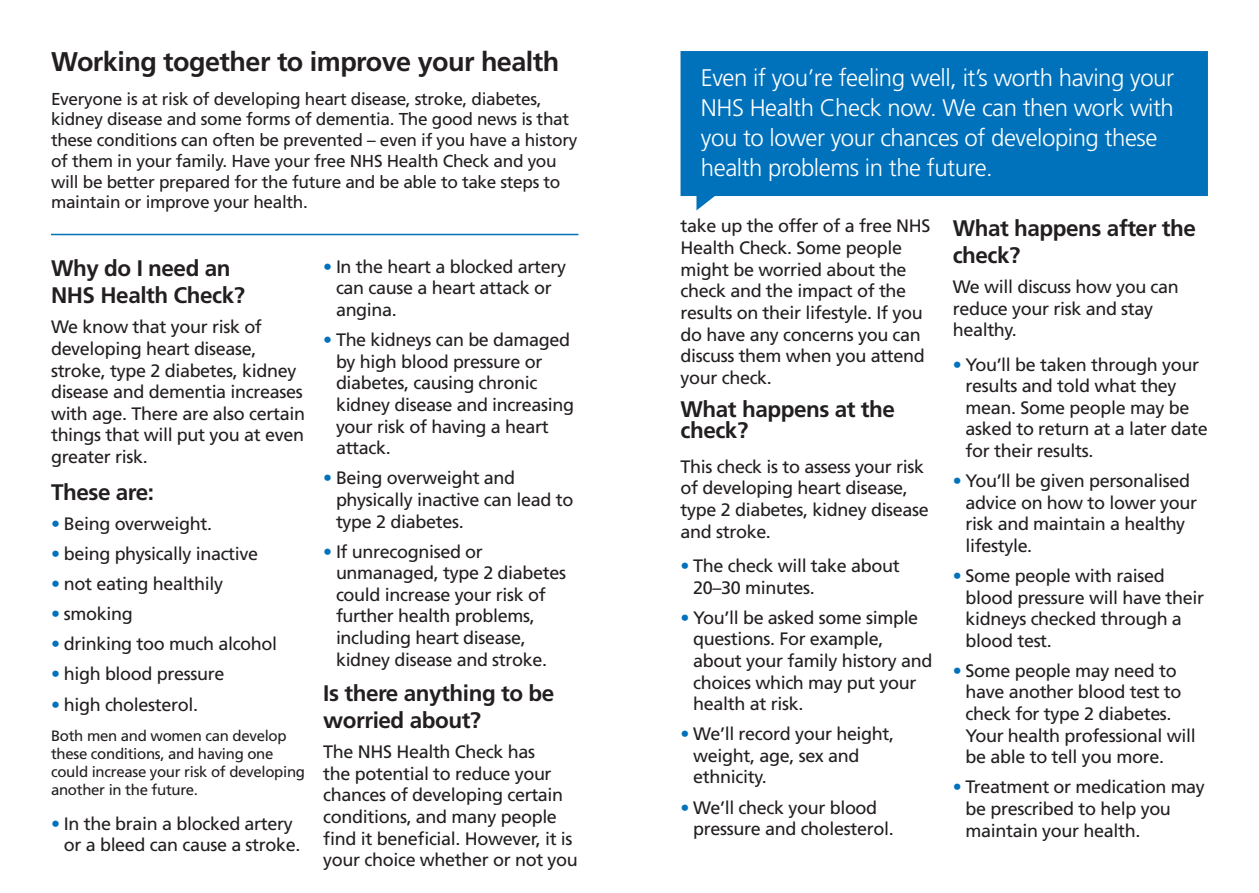
<style>
.page{position:relative;width:1259px;height:893px;background:#fff}
.page>*{position:absolute;margin:0;border:0;box-sizing:border-box;transform-origin:0 0}
.Heading_1{font:700 27px "Frutiger LT";letter-spacing:-.02em;color:#231f20}
.t1{font:300 24px/30px "Frutiger LT";letter-spacing:-.02em;color:#fff}
.Heading_2{font:700 22.5px/27px "Frutiger LT";letter-spacing:-.02em;color:#231f20}
.Paragraph_Style_1{font:700 22.5px/21px "Frutiger LT";letter-spacing:-.02em;color:#231f20}
.Paragraph_Style_1-2{font:18px/21.6px "Frutiger LT";letter-spacing:-.02em;color:#231f20}
.Intro_paragraph{font:17.25px/20.7px "Frutiger LT";letter-spacing:-.02em;color:#231f20}
.Paragraph_Style_2{font:15px/18px "Frutiger LT";letter-spacing:-.02em;color:#231f20}
.s1{color:#0072bc}
</style>
<div class="page">
<hr style="left:51px;top:234px;width:527px;height:1px;background:#0072bc">
<svg style="left:680px;top:51px;width:528px;height:159px;background:#167ec2"></svg>
<p class="Heading_1" style="left:51px;top:46px;width:510px">Working together to improve your health</p>
<p class="Intro_paragraph" style="left:51px;top:88px;width:528px">Everyone is at risk of developing heart disease, stroke, diabetes, kidney disease and some forms of dementia. The good news is that these conditions can often be prevented – even if you have a history of them in your family. Have your free NHS Health Check and you will be better prepared for the future and be able to take steps to maintain or improve your health.</p>
<p class="Heading_2" style="left:51px;top:255px;width:196px">Why do I need an<br>NHS Health Check?</p>
<p class="Paragraph_Style_1-2" style="left:51px;top:316px;width:255px">We know that your risk of developing heart disease, stroke, type 2 diabetes, kidney disease and dementia increases with age. There are also certain things that will put you at even greater risk.</p>
<p class="Heading_2" style="left:51px;top:478px;width:105px">These are:</p>
<p class="Paragraph_Style_1-2" style="left:51px;top:513px;width:163px"><span class="s1">•</span> Being overweight.</p>
<p class="Paragraph_Style_1-2" style="left:51px;top:543px;width:209px"><span class="s1">•</span> being physically inactive</p>
<p class="Paragraph_Style_1-2" style="left:51px;top:573px;width:173px"><span class="s1">•</span> not eating healthily</p>
<p class="Paragraph_Style_1-2" style="left:51px;top:603px;width:83px"><span class="s1">•</span> smoking</p>
<p class="Paragraph_Style_1-2" style="left:51px;top:633px;width:228px"><span class="s1">•</span> drinking too much alcohol</p>
<p class="Paragraph_Style_1-2" style="left:51px;top:663px;width:175px"><span class="s1">•</span> high blood pressure</p>
<p class="Paragraph_Style_1-2" style="left:51px;top:693px;width:149px"><span class="s1">•</span> high cholesterol.</p>
<p class="Paragraph_Style_2" style="left:51px;top:727px;width:255px">Both men and women can develop these conditions, and having one could increase your risk of developing another in the future.</p>
<p class="Paragraph_Style_1-2" style="left:64px;top:813px;width:238px;text-indent:-13px"><span class="s1">•</span> In the brain a blocked artery or a bleed can cause a stroke.</p>
<p class="Paragraph_Style_1-2" style="left:336px;top:256px;width:232px;text-indent:-13px"><span class="s1">•</span> In the heart a blocked artery can cause a heart attack or angina.</p>
<p class="Paragraph_Style_1-2" style="left:336px;top:329px;width:239px;text-indent:-13px"><span class="s1">•</span> The kidneys can be damaged by high blood pressure or diabetes, causing chronic kidney disease and increasing your risk of having a heart attack.</p>
<p class="Paragraph_Style_1-2" style="left:336px;top:467px;width:239px;text-indent:-13px"><span class="s1">•</span> Being overweight and physically inactive can lead to type 2 diabetes.</p>
<p class="Paragraph_Style_1-2" style="left:336px;top:541px;width:232px;text-indent:-13px"><span class="s1">•</span> If unrecognised or unmanaged, type 2 diabetes could increase your risk of further health problems, including heart disease, kidney disease and stroke.</p>
<p class="Heading_2" style="left:323px;top:680px;width:233px">Is there anything to be worried about?</p>
<p class="Paragraph_Style_1-2" style="left:323px;top:741px;width:256px">The NHS Health Check has<br>the potential to reduce your chances of developing certain conditions, and many people find it beneficial. However, it is your choice whether or not you</p>
<p class="t1" style="left:701px;top:64px;width:474px">Even if you’re feeling well, it’s worth having your NHS Health Check now. We can then work with you to lower your chances of developing these health problems in the future.</p>
<p class="Paragraph_Style_1-2" style="left:680px;top:216px;width:251px">take up the offer of a free NHS<br>Health Check. Some people might be worried about the check and the impact of the results on their lifestyle. If you do have any concerns you can discuss them when you attend your check.</p>
<p class="Paragraph_Style_1" style="left:680px;top:399px;width:216px">What happens at the check?</p>
<p class="Paragraph_Style_1-2" style="left:680px;top:456px;width:250px">This check is to assess your risk of developing heart disease, type 2 diabetes, kidney disease and stroke.</p>
<p class="Paragraph_Style_1-2" style="left:693px;top:555px;width:208px;text-indent:-13px"><span class="s1">•</span> The check will take about<br>20–30 minutes.</p>
<p class="Paragraph_Style_1-2" style="left:693px;top:607px;width:240px;text-indent:-13px"><span class="s1">•</span> You’ll be asked some simple questions. For example, about your family history and choices which may put your health at risk.</p>
<p class="Paragraph_Style_1-2" style="left:693px;top:723px;width:202px;text-indent:-13px"><span class="s1">•</span> We’ll record your height, weight, age, sex and ethnicity.</p>
<p class="Paragraph_Style_1-2" style="left:693px;top:796px;width:202px;text-indent:-13px"><span class="s1">•</span> We’ll check your blood pressure and cholesterol.</p>
<p class="Heading_2" style="left:952px;top:215px;width:245px">What happens after the check?</p>
<p class="Paragraph_Style_1-2" style="left:952px;top:276px;width:228px">We will discuss how you can reduce your risk and stay healthy.</p>
<p class="Paragraph_Style_1-2" style="left:965px;top:354px;width:244px;text-indent:-13px"><span class="s1">•</span> You’ll be taken through your results and told what they mean. Some people may be asked to return at a later date for their results.</p>
<p class="Paragraph_Style_1-2" style="left:965px;top:470px;width:233px;text-indent:-13px"><span class="s1">•</span> You’ll be given personalised advice on how to lower your risk and maintain a healthy lifestyle.</p>
<p class="Paragraph_Style_1-2" style="left:965px;top:565px;width:240px;text-indent:-13px"><span class="s1">•</span> Some people with raised blood pressure will have their kidneys checked through a blood test.</p>
<p class="Paragraph_Style_1-2" style="left:965px;top:660px;width:232px;text-indent:-13px"><span class="s1">•</span> Some people may need to have another blood test to check for type 2 diabetes.<br>Your health professional will be able to tell you more.</p>
<p class="Paragraph_Style_1-2" style="left:965px;top:776px;width:241px;text-indent:-13px"><span class="s1">•</span> Treatment or medication may be prescribed to help you maintain your health.</p>
</div>
